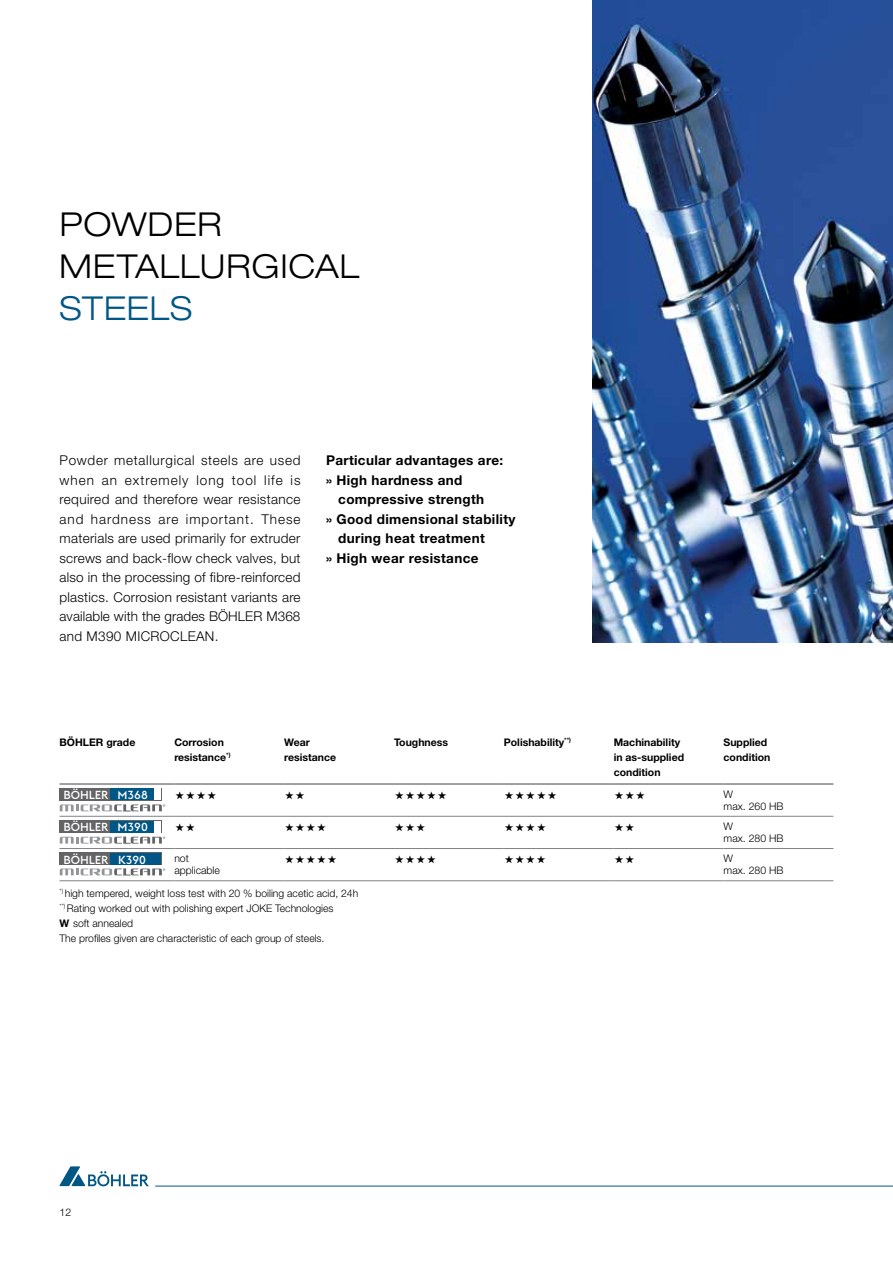
<style>
.page{position:relative;width:893px;height:1263px;background:#fff}
.page>*{position:absolute;margin:0;border:0;box-sizing:border-box;transform-origin:0 0}
.t1{font:300 expanded 33px/42px "Helvetica Neue LT Std";letter-spacing:.02em;color:#000}
.t2{font:300 expanded 33px "Helvetica Neue LT Std";letter-spacing:.02em;color:#005785}
.t3{font:300 13.5px/19.5px "Helvetica Neue LT Std";letter-spacing:.01em;color:#000;text-align:justify}
.t4{font:700 13.5px/19.5px "Helvetica Neue LT Std";letter-spacing:.025em;color:#000}
.t5{font:500 11.55px "voestalpine";color:#fff}
.t6{font:300 10.5px/12px "Helvetica Neue LT Std";color:#000}
.t7{font:700 10.5px/15px "Helvetica Neue LT Std";color:#000}
.s1{font-weight:700}
</style>
<div class="page">
<svg style="left:60px;top:1166px;width:89px;height:20px"></svg>
<hr style="left:155px;top:1186px;width:738px;height:1px;background:#005785">
<svg style="left:60px;top:805px;width:773px;height:77px"></svg>
<hr style="left:60px;top:816px;width:114px;height:1px;background:#808285">
<hr style="left:60px;top:848px;width:114px;height:1px;background:#808285">
<hr style="left:60px;top:880px;width:114px;height:1px;background:#808285">
<hr style="left:60px;top:783px;width:114px;height:2px;background:#808285">
<hr style="left:174px;top:783px;width:110px;height:2px;background:#808285">
<hr style="left:284px;top:783px;width:110px;height:2px;background:#808285">
<hr style="left:394px;top:783px;width:110px;height:2px;background:#808285">
<hr style="left:504px;top:783px;width:110px;height:2px;background:#808285">
<hr style="left:614px;top:783px;width:110px;height:2px;background:#808285">
<hr style="left:724px;top:783px;width:109px;height:2px;background:#808285">
<hr style="left:174px;top:816px;width:110px;height:1px;background:#808285">
<hr style="left:284px;top:816px;width:110px;height:1px;background:#808285">
<hr style="left:394px;top:816px;width:110px;height:1px;background:#808285">
<hr style="left:504px;top:816px;width:110px;height:1px;background:#808285">
<hr style="left:614px;top:816px;width:110px;height:1px;background:#808285">
<hr style="left:724px;top:816px;width:109px;height:1px;background:#808285">
<hr style="left:174px;top:848px;width:110px;height:1px;background:#808285">
<hr style="left:284px;top:848px;width:110px;height:1px;background:#808285">
<hr style="left:394px;top:848px;width:110px;height:1px;background:#808285">
<hr style="left:504px;top:848px;width:110px;height:1px;background:#808285">
<hr style="left:614px;top:848px;width:110px;height:1px;background:#808285">
<hr style="left:724px;top:848px;width:109px;height:1px;background:#808285">
<hr style="left:174px;top:880px;width:110px;height:1px;background:#808285">
<hr style="left:284px;top:880px;width:110px;height:1px;background:#808285">
<hr style="left:394px;top:880px;width:110px;height:1px;background:#808285">
<hr style="left:504px;top:880px;width:110px;height:1px;background:#808285">
<hr style="left:614px;top:880px;width:110px;height:1px;background:#808285">
<hr style="left:724px;top:880px;width:109px;height:1px;background:#808285">
<div style="left:60px;top:788px;width:102px;height:13px;background:#636466"></div>
<div style="left:111px;top:789px;width:43px;height:11px;background:#005785"></div>
<div style="left:155px;top:789px;width:6px;height:11px;background:#fff"></div>
<svg style="left:60px;top:804px;width:105px;height:7px"></svg>
<div style="left:60px;top:820px;width:102px;height:13px;background:#636466"></div>
<div style="left:111px;top:821px;width:43px;height:11px;background:#005785"></div>
<div style="left:155px;top:821px;width:6px;height:11px;background:#fff"></div>
<svg style="left:60px;top:836px;width:105px;height:8px"></svg>
<div style="left:60px;top:853px;width:102px;height:12px;background:#636466"></div>
<div style="left:111px;top:853px;width:43px;height:11px;background:#005785"></div>
<div style="left:155px;top:853px;width:6px;height:11px;background:#005785"></div>
<svg style="left:60px;top:868px;width:105px;height:7px"></svg>
<img style="left:593px;top:0;width:300px;height:642px">
<svg style="left:176px;top:823px;width:18px;height:8px"></svg>
<svg style="left:285px;top:823px;width:41px;height:8px"></svg>
<svg style="left:395px;top:823px;width:30px;height:8px"></svg>
<svg style="left:505px;top:823px;width:40px;height:8px"></svg>
<svg style="left:615px;top:823px;width:19px;height:8px"></svg>
<svg style="left:285px;top:855px;width:51px;height:8px"></svg>
<svg style="left:395px;top:855px;width:41px;height:8px"></svg>
<svg style="left:505px;top:855px;width:40px;height:8px"></svg>
<svg style="left:615px;top:855px;width:19px;height:8px"></svg>
<h1 class="t1" style="left:60px;top:203px;width:301px">POWDER<br>METALLURGICAL</h1>
<h1 class="t2" style="left:60px;top:289px;width:134px">STEELS</h1>
<p class="t3" style="left:60px;top:450px;width:243px">Powder metallurgical steels are used when an extremely long tool life is required and therefore wear resistance and hardness are important. These materials are used primarily for extruder screws and back-flow check valves, but also in the processing of fibre-reinforced plastics. Corrosion resistant variants are available with the grades BÖHLER M368 and M390 MICROCLEAN.</p>
<p class="t4" style="left:326px;top:450px;width:179px">Particular advantages are: » High hardness and</p>
<p class="t4" style="left:338px;top:489px;width:147px">compressive strength</p>
<p class="t4" style="left:326px;top:509px;width:191px">» Good dimensional stability</p>
<p class="t4" style="left:338px;top:528px;width:148px">during heat treatment</p>
<p class="t4" style="left:326px;top:548px;width:154px">» High wear resistance</p>
<p class="t7" style="left:60px;top:734px;width:77px">BÖHLER grade</p>
<p class="t7" style="left:174px;top:734px;width:58px">Corrosion resistance<sup>*)</sup></p>
<p class="t7" style="left:284px;top:734px;width:53px">Wear resistance</p>
<p class="t7" style="left:394px;top:734px;width:56px">Toughness</p>
<p class="t7" style="left:504px;top:734px;width:69px">Polishability<sup>**)</sup></p>
<p class="t7" style="left:614px;top:734px;width:72px">Machinability in as-supplied condition</p>
<p class="t7" style="left:724px;top:734px;width:48px">Supplied condition</p>
<p class="t5" style="left:63px;top:788px;width:86px">BÖHLER M368</p>
<p class="t6" style="left:724px;top:788px;width:61px">W<br>max. 260 HB</p>
<p class="t5" style="left:63px;top:820px;width:86px">BÖHLER M390</p>
<p class="t6" style="left:724px;top:820px;width:61px">W<br>max. 280 HB</p>
<p class="t5" style="left:63px;top:852px;width:84px">BÖHLER K390</p>
<p class="t6" style="left:174px;top:852px;width:47px">not applicable</p>
<p class="t6" style="left:724px;top:852px;width:61px">W<br>max. 280 HB</p>
<p class="t6" style="left:60px;top:885px;width:300px;line-height:15px"><sup>*)</sup> high tempered, weight loss test with 20 % boiling acetic acid, 24h <sup>**)</sup> Rating worked out with polishing expert JOKE Technologies<br><span class="s1">W</span> soft annealed<br>The profiles given are characteristic of each group of steels.</p>
<p class="t6" style="left:60px;top:1206px;width:13px">12</p>
</div>
